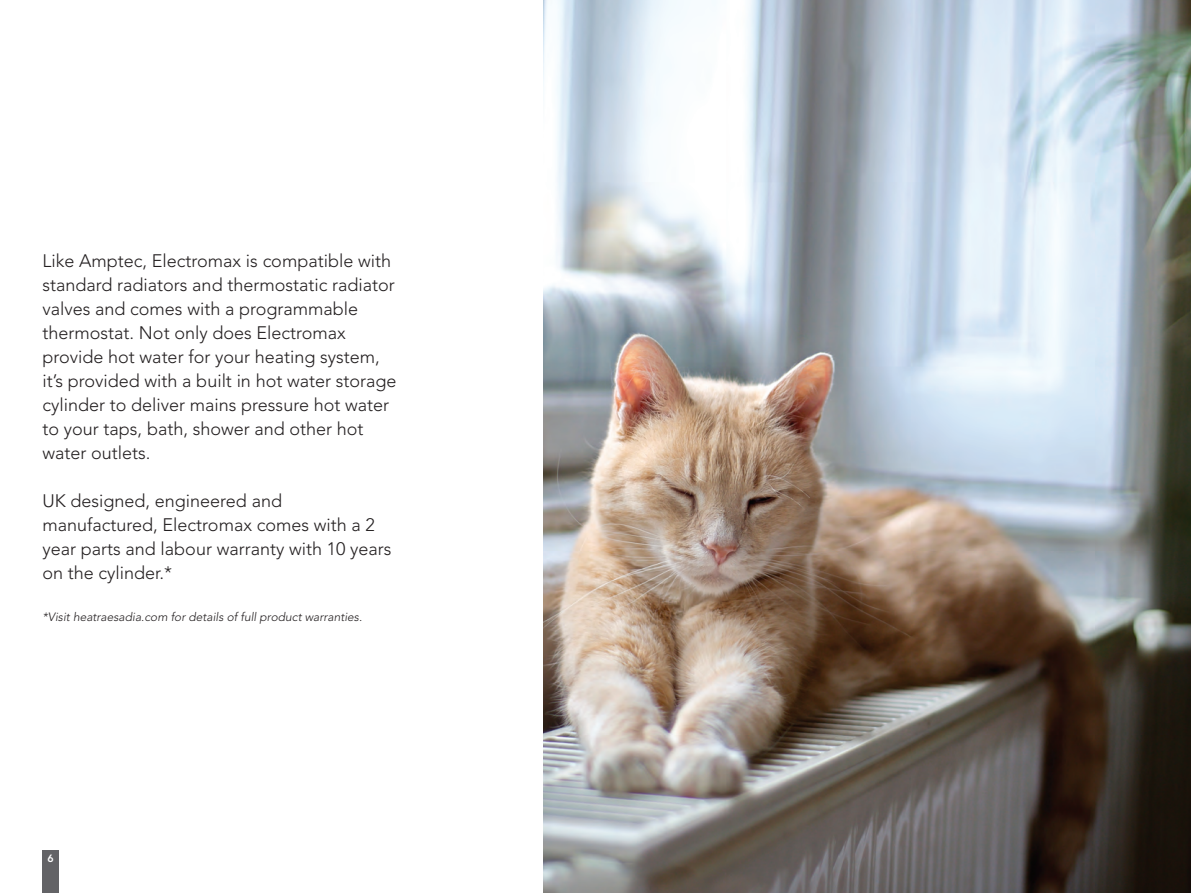
<style>
.page{position:relative;width:1191px;height:893px;background:#fff}
.page>*{position:absolute;margin:0;border:0;box-sizing:border-box;transform-origin:0 0}
.t1{font:300 18px/24px "Avenir LT Std";color:#231f20}
.t2{font:italic 300 12px "Avenir LT Std";color:#231f20}
.t3{font:800 10.5px "Avenir LT Std";color:#fff}
</style>
<div class="page">
<div style="left:43px;top:850px;width:16px;height:43px;background:#636366"></div>
<img style="left:543px;top:0;width:648px;height:893px">
<p class="t1" style="left:43px;top:249px;width:355px">Like Amptec, Electromax is compatible with standard radiators and thermostatic radiator valves and comes with a programmable thermostat. Not only does Electromax provide hot water for your heating system, it’s provided with a built in hot water storage cylinder to deliver mains pressure hot water to your taps, bath, shower and other hot water outlets.</p>
<p class="t1" style="left:43px;top:489px;width:350px">UK designed, engineered and manufactured, Electromax comes with a 2 year parts and labour warranty with 10 years on the cylinder.*</p>
<p class="t2" style="left:43px;top:610px;width:321px">*Visit heatraesadia.com for details of full product warranties.</p>
<p class="t3" style="left:47px;top:853px;width:8px">6</p>
</div>
